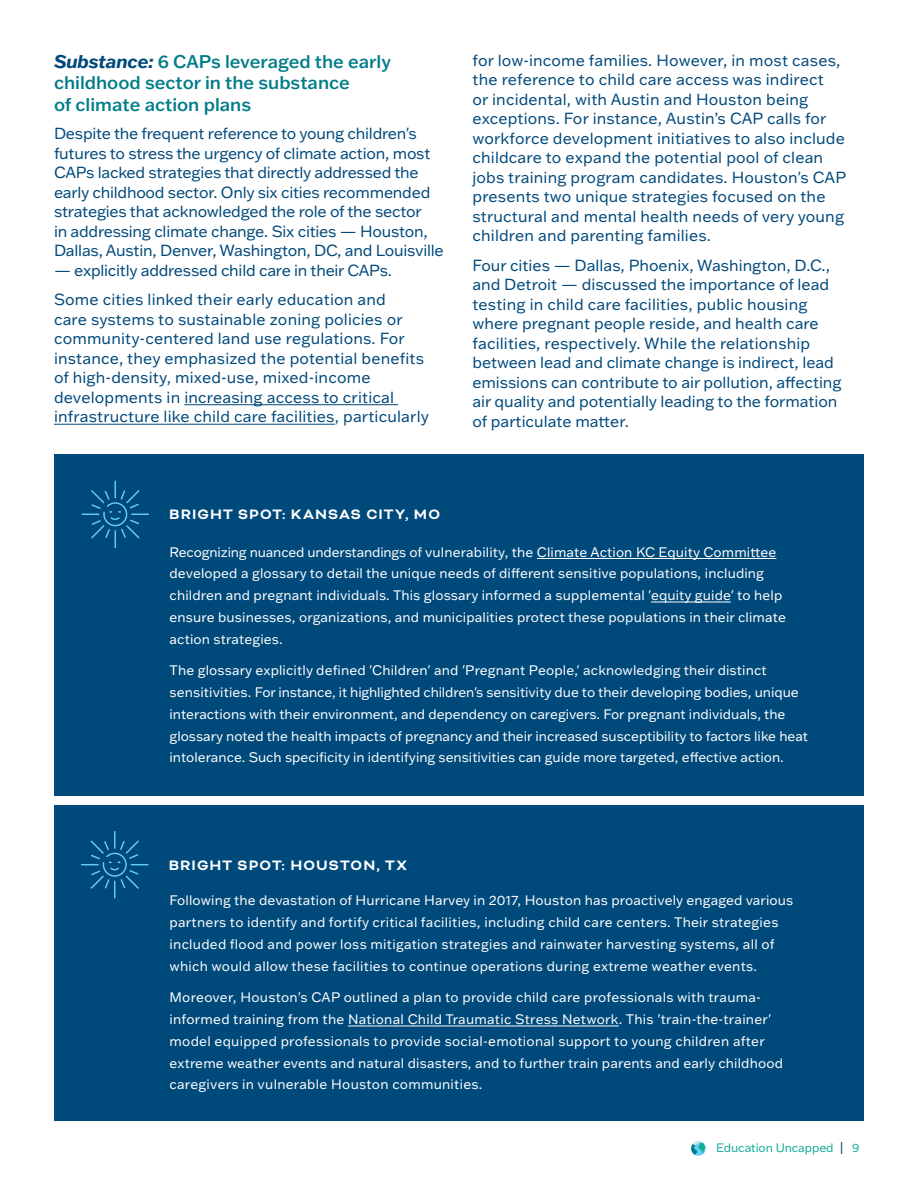
<style>
.page{position:relative;width:918px;height:1188px;background:#fff}
.page>*{position:absolute;margin:0;border:0;box-sizing:border-box;transform-origin:0 0}
.t1{font:500 18px/21.8px "Franklin Gothic ATF";color:#007c89}
.t2{font:15.75px/19.5px "Franklin Gothic ATF";letter-spacing:.005em;color:#00497b}
.t3{font:15.75px/19.5px "Franklin Gothic ATF";letter-spacing:-.015em;color:#00497b}
.t4{font:700 15.75px "Bicyclette";letter-spacing:.07em;color:#fff}
.t5{font:13.5px/21.8px "Franklin Gothic ATF";letter-spacing:.01em;color:#fff}
.t6{font:12px "Franklin Gothic ATF";letter-spacing:-.01em;color:#16ac99}
.s1{font-weight:700;font-style:italic;color:#00497b}
.s2{color:#00497b}
</style>
<div class="page">
<svg style="left:691px;top:1141px;width:15px;height:15px"></svg>
<div style="left:54px;top:454px;width:810px;height:342px;background:#00497b"></div>
<hr style="left:537px;top:558px;width:239px;height:1px;background:#fff">
<hr style="left:651px;top:602px;width:80px;height:1px;background:#fff">
<svg style="left:82px;top:481px;width:67px;height:67px"></svg>
<hr style="left:184px;top:404px;width:214px;height:1px;background:#00497b">
<hr style="left:54px;top:424px;width:281px;height:1px;background:#00497b">
<div style="left:54px;top:805px;width:810px;height:315px;background:#00497b"></div>
<hr style="left:348px;top:1026px;width:271px;height:1px;background:#fff">
<svg style="left:81px;top:831px;width:67px;height:67px"></svg>
<h1 class="t1" style="left:54px;top:50px;width:339px"><span class="s1">Substance:</span> 6 CAPs leveraged the early childhood sector in the substance<br>of climate action plans</h1>
<p class="t3" style="left:54px;top:123px;width:391px">Despite the frequent reference to young children's futures to stress the urgency of climate action, most CAPs lacked strategies that directly addressed the early childhood sector. Only six cities recommended strategies that acknowledged the role of the sector<br>in addressing climate change. Six cities — Houston, Dallas, Austin, Denver, Washington, DC, and Louisville</p>
<p class="t3" style="left:54px;top:255px;width:339px;line-height:29.5px">— explicitly addressed child care in their CAPs.<br>Some cities linked their early education and</p>
<p class="t2" style="left:54px;top:309px;width:377px">care systems to sustainable zoning policies or community-centered land use regulations. For instance, they emphasized the potential benefits of high-density, mixed-use, mixed-income developments in increasing access to critical infrastructure like child care facilities, particularly</p>
<p class="t2" style="left:472px;top:50px;width:375px">for low-income families. However, in most cases, the reference to child care access was indirect<br>or incidental, with Austin and Houston being exceptions. For instance, Austin’s CAP calls for workforce development initiatives to also include childcare to expand the potential pool of clean jobs training program candidates. Houston's CAP presents two unique strategies focused on the structural and mental health needs of very young children and parenting families.</p>
<p class="t2" style="left:472px;top:255px;width:371px">Four cities — Dallas, Phoenix, Washington, D.C., and Detroit — discussed the importance of lead testing in child care facilities, public housing where pregnant people reside, and health care facilities, respectively. While the relationship between lead and climate change is indirect, lead emissions can contribute to air pollution, affecting air quality and potentially leading to the formation of particulate matter.</p>
<p class="t4" style="left:169px;top:505px;width:272px">BRIGHT SPOT: KANSAS CITY, MO</p>
<p class="t5" style="left:170px;top:541px;width:618px">Recognizing nuanced understandings of vulnerability, the Climate Action KC Equity Committee developed a glossary to detail the unique needs of different sensitive populations, including children and pregnant individuals. This glossary informed a supplemental 'equity guide' to help ensure businesses, organizations, and municipalities protect these populations in their climate action strategies.</p>
<p class="t5" style="left:170px;top:659px;width:640px">The glossary explicitly defined 'Children' and 'Pregnant People,' acknowledging their distinct sensitivities. For instance, it highlighted children's sensitivity due to their developing bodies, unique interactions with their environment, and dependency on caregivers. For pregnant individuals, the glossary noted the health impacts of pregnancy and their increased susceptibility to factors like heat intolerance. Such specificity in identifying sensitivities can guide more targeted, effective action.</p>
<p class="t4" style="left:169px;top:856px;width:240px">BRIGHT SPOT: HOUSTON, TX</p>
<p class="t5" style="left:170px;top:889px;width:625px">Following the devastation of Hurricane Harvey in 2017, Houston has proactively engaged various partners to identify and fortify critical facilities, including child care centers. Their strategies included flood and power loss mitigation strategies and rainwater harvesting systems, all of which would allow these facilities to continue operations during extreme weather events.</p>
<p class="t5" style="left:170px;top:986px;width:615px">Moreover, Houston's CAP outlined a plan to provide child care professionals with trauma&shy;informed training from the National Child Traumatic Stress Network. This 'train-the-trainer' model equipped professionals to provide social-emotional support to young children after extreme weather events and natural disasters, and to further train parents and early childhood caregivers in vulnerable Houston communities.</p>
<p class="t6" style="left:716px;top:1140px;width:145px">Education Uncapped <span class="s2">|</span> 9</p>
</div>
